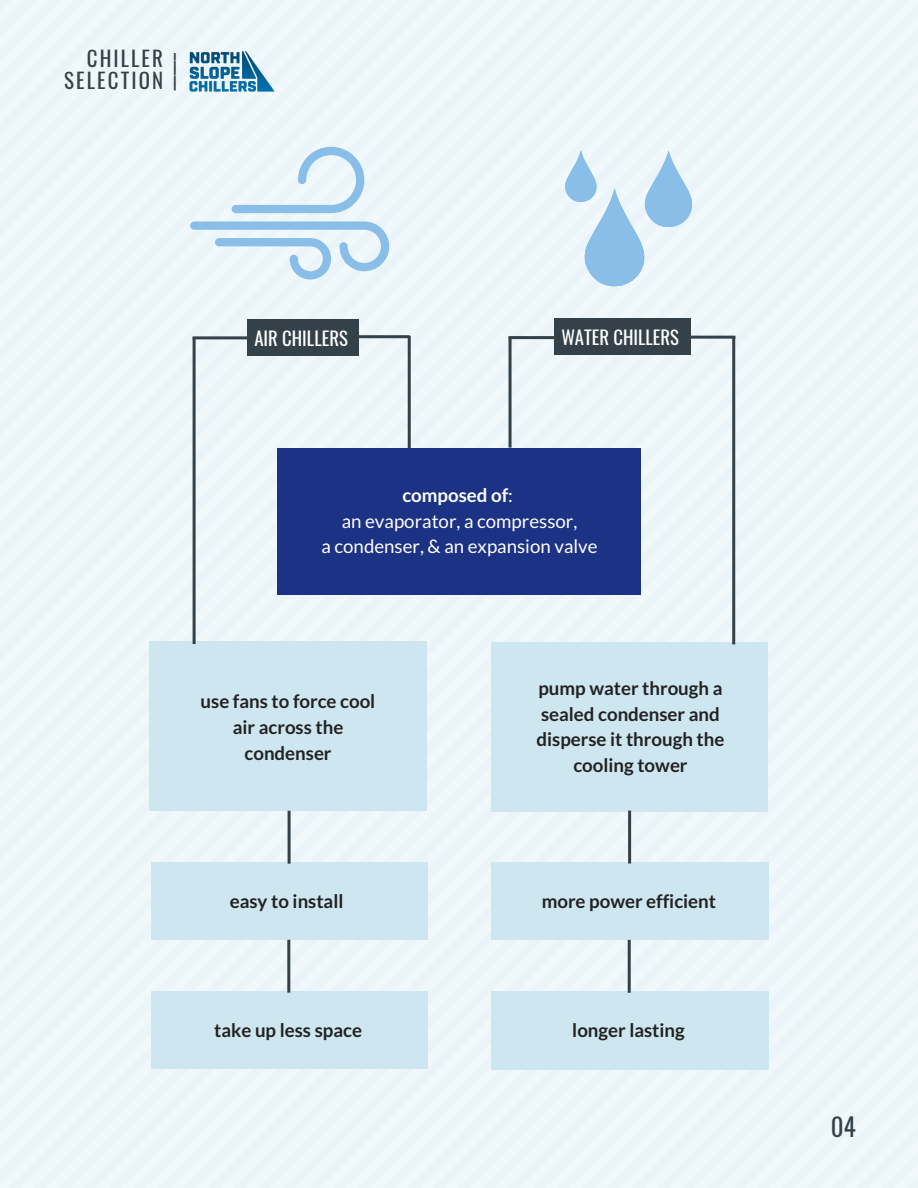
<style>
.page{position:relative;width:918px;height:1188px;background:#eef6f9}
.page>*{position:absolute;margin:0;border:0;box-sizing:border-box;transform-origin:0 0}
.t1{font:24.9px "Oswald";color:#354149}
.t2{font:21.75px "Oswald";color:#354149}
.t3{font:20.85px "Oswald";letter-spacing:.1em;color:#354149}
.t4{font:700 18.75px "Lato";color:#222}
.t5{font:700 18.6px/25.8px "Lato";color:#222;text-align:center}
.t6{font:18.6px "Lato";color:#fff}
.t7{font:18.6px "Oswald";color:#fff}
.t8{font:700 18.6px "Lato";color:#fff}
.s1{font-weight:400}
</style>
<div class="page">
<img style="left:179px;top:40px;width:101px;height:62px">
<svg style="left:508px;top:336px;width:84px;height:112px"></svg>
<div style="left:619px;top:448px;width:22px;height:147px;background:#1c3285"></div>
<div style="left:299px;top:448px;width:320px;height:147px;background:#1c3285"></div>
<div style="left:277px;top:448px;width:22px;height:147px;background:#1c3285"></div>
<svg style="left:232px;top:147px;width:132px;height:66px"></svg>
<svg style="left:190px;top:221px;width:199px;height:59px"></svg>
<svg style="left:565px;top:150px;width:127px;height:136px"></svg>
<div style="left:751px;top:642px;width:17px;height:169px;background:#cee6ef"></div>
<div style="left:508px;top:642px;width:243px;height:169px;background:#cee6ef"></div>
<div style="left:491px;top:642px;width:17px;height:169px;background:#cee6ef"></div>
<div style="left:411px;top:862px;width:17px;height:78px;background:#cee6ef"></div>
<div style="left:168px;top:862px;width:243px;height:78px;background:#cee6ef"></div>
<div style="left:151px;top:862px;width:17px;height:78px;background:#cee6ef"></div>
<div style="left:409px;top:642px;width:18px;height:168px;background:#cee6ef"></div>
<div style="left:167px;top:642px;width:242px;height:168px;background:#cee6ef"></div>
<div style="left:150px;top:642px;width:17px;height:168px;background:#cee6ef"></div>
<svg style="left:342px;top:335px;width:69px;height:113px"></svg>
<div style="left:247px;top:319px;width:112px;height:36px;background:#354149"></div>
<svg style="left:193px;top:336px;width:72px;height:308px"></svg>
<div style="left:663px;top:336px;width:72px;height:308px;background:#ecf5f9"></div>
<div style="left:554px;top:319px;width:136px;height:36px;background:#354149"></div>
<svg style="left:288px;top:811px;width:3px;height:53px"></svg>
<div style="left:411px;top:991px;width:17px;height:78px;background:#cee6ef"></div>
<div style="left:168px;top:991px;width:243px;height:78px;background:#cee6ef"></div>
<div style="left:151px;top:991px;width:17px;height:78px;background:#cee6ef"></div>
<svg style="left:287px;top:940px;width:3px;height:53px"></svg>
<div style="left:751px;top:862px;width:17px;height:78px;background:#cee6ef"></div>
<div style="left:509px;top:862px;width:242px;height:78px;background:#cee6ef"></div>
<div style="left:492px;top:862px;width:17px;height:78px;background:#cee6ef"></div>
<svg style="left:628px;top:811px;width:3px;height:53px"></svg>
<div style="left:751px;top:991px;width:17px;height:78px;background:#cee6ef"></div>
<div style="left:508px;top:991px;width:243px;height:78px;background:#cee6ef"></div>
<div style="left:491px;top:991px;width:17px;height:78px;background:#cee6ef"></div>
<svg style="left:628px;top:940px;width:3px;height:53px"></svg>
<p class="t3" style="left:87px;top:42px;width:78px">CHILLER</p>
<p class="t3" style="left:64px;top:64px;width:100px">SELECTION</p>
<p class="t2" style="left:203px;top:53px;width:39px;rotate:90deg">_____</p>
<p class="t7" style="left:254px;top:324px;width:95px">AIR CHILLERS</p>
<p class="t7" style="left:561px;top:323px;width:119px">WATER CHILLERS</p>
<p class="t8" style="left:402px;top:483px;width:112px">composed of<span class="s1">:</span></p>
<p class="t6" style="left:342px;top:509px;width:237px">an evaporator, a compressor,</p>
<p class="t6" style="left:321px;top:535px;width:278px">a condenser, &amp; an expansion valve</p>
<p class="t5" style="left:201px;top:688px;width:176px">use fans to force cool air across the condenser</p>
<p class="t5" style="left:230px;top:888px;width:115px">easy to install</p>
<p class="t4" style="left:214px;top:1019px;width:149px">take up less space</p>
<p class="t5" style="left:537px;top:675px;width:189px">pump water through a sealed condenser and disperse it through the cooling tower</p>
<p class="t4" style="left:542px;top:889px;width:176px">more power efficient</p>
<p class="t5" style="left:537px;top:894px;width:180px">more energy efficient</p>
<p class="t4" style="left:572px;top:1019px;width:114px">longer lasting</p>
<p class="t1" style="left:831px;top:1107px;width:26px">04</p>
</div>
